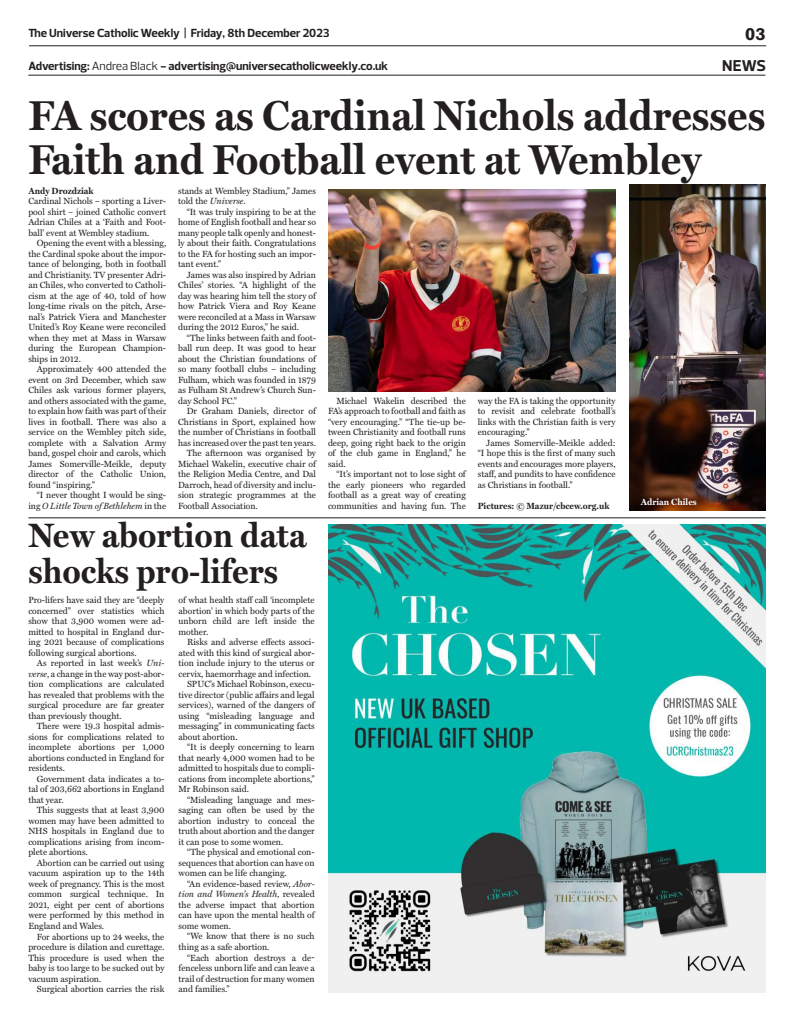
<style>
.page{position:relative;width:808px;height:1021px;background:#fff}
.page>*{position:absolute;margin:0;border:0;box-sizing:border-box;transform-origin:0 0}
.t1{font:700 42px/44px "Miller Text";color:#231f20;scale:.95 1}
.t2{font:700 34px/36px "Miller Text";color:#231f20;scale:.95 1}
.t3{font:700 16px "Prelo";color:#231f20}
.t4{font:700 16px "Rockwell";color:#231f20}
.t5{font:700 12px "Prelo";color:#231f20}
.t6{font:9px/10.5px "Miller Text";color:#231f20;text-align:justify}
.t7{font:700 9px "Miller Text";color:#231f20}
.t8{font:italic 9px "Miller Text";color:#231f20}
.t9{font:700 9px "Miller Text";color:#fff}
.s1{font-weight:400}
.s2{font-style:italic}
.s3{font-style:normal}
</style>
<div class="page">
<hr style="left:29px;top:46px;width:737px;height:1px;background:#231f20">
<hr style="left:28px;top:75px;width:737px;height:1px;background:#231f20">
<img style="left:329px;top:524px;width:436px;height:468px">
<img style="left:329px;top:189px;width:286px;height:202px">
<img style="left:629px;top:184px;width:136px;height:326px">
<hr style="left:28px;top:517px;width:737px;height:1px;background:#231f20">
<h3 class="t5" style="left:28px;top:26px;width:303px">The Universe Catholic Weekly | Friday, 8th December 2023</h3>
<h3 class="t4" style="left:745px;top:24px;width:22px">03</h3>
<h3 class="t5" style="left:28px;top:59px;width:361px">Advertising: <span class="s1">Andrea Black</span> - advertising@universecatholicweekly.co.uk</h3>
<h3 class="t3" style="left:722px;top:56px;width:46px">NEWS</h3>
<h1 class="t1" style="left:28px;top:91px;width:777px">FA scores as Cardinal Nichols addresses<br>Faith and Football event at Wembley</h1>
<p class="t7" style="left:28px;top:183px;width:67px">Andy Drozdziak</p>
<p class="t6" style="left:28px;top:195px;width:139px">Cardinal Nichols – sporting a Liver&shy;pool shirt – joined Catholic convert Adrian Chiles at a ‘Faith and Foot&shy;ball’ event at Wembley stadium.</p>
<p class="t6" style="left:28px;top:237px;width:139px;text-indent:9px">Opening the event with a blessing, the Cardinal spoke about the impor&shy;tance of belonging, both in football and Christianity. TV presenter Adri&shy;an Chiles, who converted to Catholi&shy;cism at the age of 40, told of how long-time rivals on the pitch, Arse&shy;nal’s Patrick Viera and Manchester United’s Roy Keane were reconciled when they met at Mass in Warsaw during the European Champion&shy;ships in 2012.</p>
<p class="t6" style="left:28px;top:363px;width:139px;text-indent:9px">Approximately 400 attended the event on 3rd December, which saw Chiles ask various former players, and others associated with the game, to explain how faith was part of their lives in football. There was also a service on the Wembley pitch side, complete with a Salvation Army band, gospel choir and carols, which James Somerville-Meikle, deputy director of the Catholic Union, found “inspiring.”</p>
<p class="t6" style="left:28px;top:489px;width:139px;text-align:right">“I never thought I would be sing&shy;ing <span class="s2">O Little Town of Bethlehem</span> in the</p>
<p class="t6" style="left:178px;top:185px;width:139px">stands at Wembley Stadium,” James told the <span class="s2">Universe</span>.</p>
<p class="t6" style="left:178px;top:206px;width:139px;text-indent:9px">“It was truly inspiring to be at the home of English football and hear so many people talk openly and honest&shy;ly about their faith. Congratulations to the FA for hosting such an impor&shy;tant event.”</p>
<p class="t6" style="left:178px;top:269px;width:139px;text-indent:9px">James was also inspired by Adrian Chiles’ stories. “A highlight of the day was hearing him tell the story of how Patrick Viera and Roy Keane were reconciled at a Mass in Warsaw during the 2012 Euros,” he said.</p>
<p class="t6" style="left:178px;top:332px;width:139px;text-indent:9px">“The links between faith and foot&shy;ball run deep. It was good to hear about the Christian foundations of so many football clubs – including Fulham, which was founded in 1879 as Fulham St Andrew’s Church Sun&shy;day School FC.”</p>
<p class="t6" style="left:187px;top:405px;width:131px">Dr Graham Daniels, director of</p>
<p class="t6" style="left:178px;top:416px;width:139px">Christians in Sport, explained how</p>
<p class="t6" style="left:178px;top:426px;width:139px">the number of Christians in football</p>
<p class="t6" style="left:178px;top:437px;width:139px">has increased over the past ten years.</p>
<p class="t6" style="left:187px;top:447px;width:131px">The afternoon was organised by</p>
<p class="t6" style="left:178px;top:458px;width:139px">Michael Wakelin, executive chair of</p>
<p class="t6" style="left:178px;top:468px;width:139px">the Religion Media Centre, and Dal</p>
<p class="t6" style="left:178px;top:479px;width:139px">Darroch, head of diversity and inclu-</p>
<p class="t6" style="left:178px;top:489px;width:139px">sion strategic programmes at the</p>
<p class="t6" style="left:178px;top:500px;width:81px">Football Association.</p>
<h2 class="t2" style="left:28px;top:516px;width:294px">New abortion data shocks pro-lifers</h2>
<p class="t6" style="left:28px;top:594px;width:138px">Pro-lifers have said they are “deeply concerned” over statistics which show that 3,900 women were ad&shy;mitted to hospital in England dur&shy;ing 2021 because of complications following surgical abortions.</p>
<p class="t6" style="left:28px;top:657px;width:138px;text-indent:9px">As reported in last week’s <span class="s2">Uni&shy;verse</span>, a change in the way post-abor&shy;tion complications are calculated has revealed that problems with the surgical procedure are far greater than previously thought.</p>
<p class="t6" style="left:28px;top:720px;width:138px;text-indent:9px">There were 19.3 hospital admis&shy;sions for complications related to incomplete abortions per 1,000 abortions conducted in England for residents.</p>
<p class="t6" style="left:28px;top:773px;width:138px;text-indent:9px">Government data indicates a to&shy;tal of 203,662 abortions in England that year.</p>
<p class="t6" style="left:28px;top:804px;width:138px;text-indent:9px">This suggests that at least 3,900 women may have been admitted to NHS hospitals in England due to complications arising from incom&shy;plete abortions.</p>
<p class="t6" style="left:28px;top:857px;width:138px;text-indent:9px">Abortion can be carried out using vacuum aspiration up to the 14th week of pregnancy. This is the most common surgical technique. In 2021, eight per cent of abortions were performed by this method in England and Wales.</p>
<p class="t6" style="left:28px;top:930px;width:138px;text-indent:9px">For abortions up to 24 weeks, the procedure is dilation and curettage.<br>This procedure is used when the baby is too large to be sucked out by vacuum aspiration.</p>
<p class="t6" style="left:37px;top:983px;width:129px">Surgical abortion carries the risk</p>
<p class="t6" style="left:179px;top:594px;width:138px">of what health staff call ‘incomplete abortion’ in which body parts of the unborn child are left inside the mother.</p>
<p class="t6" style="left:187px;top:636px;width:129px">Risks and adverse effects associ-</p>
<p class="t6" style="left:179px;top:647px;width:138px">ated with this kind of surgical abor-</p>
<p class="t6" style="left:179px;top:657px;width:138px">tion include injury to the uterus or</p>
<p class="t6" style="left:179px;top:668px;width:134px">cervix, haemorrhage and infection.</p>
<p class="t6" style="left:187px;top:678px;width:129px">SPUC’s Michael Robinson, execu-</p>
<p class="t6" style="left:179px;top:689px;width:138px">tive director (public affairs and legal</p>
<p class="t6" style="left:179px;top:699px;width:138px">services), warned of the dangers of</p>
<p class="t6" style="left:179px;top:710px;width:138px">using “misleading language and</p>
<p class="t6" style="left:179px;top:720px;width:138px">messaging” in communicating facts</p>
<p class="t6" style="left:179px;top:731px;width:60px">about abortion.</p>
<p class="t6" style="left:187px;top:741px;width:129px">“It is deeply concerning to learn</p>
<p class="t6" style="left:179px;top:752px;width:138px">that nearly 4,000 women had to be</p>
<p class="t6" style="left:179px;top:762px;width:138px">admitted to hospitals due to compli-</p>
<p class="t6" style="left:179px;top:773px;width:138px">cations from incomplete abortions,”</p>
<p class="t6" style="left:179px;top:783px;width:72px">Mr Robinson said.</p>
<p class="t6" style="left:187px;top:794px;width:129px">“Misleading language and mes-</p>
<p class="t6" style="left:179px;top:804px;width:138px">saging can often be used by the</p>
<p class="t6" style="left:179px;top:815px;width:138px">abortion industry to conceal the</p>
<p class="t6" style="left:179px;top:825px;width:138px">truth about abortion and the danger</p>
<p class="t6" style="left:179px;top:836px;width:106px">it can pose to some women.</p>
<p class="t6" style="left:187px;top:846px;width:129px">“The physical and emotional con-</p>
<p class="t6" style="left:179px;top:857px;width:138px">sequences that abortion can have on</p>
<p class="t6" style="left:179px;top:867px;width:110px">women can be life changing.</p>
<p class="t6" style="left:187px;top:878px;width:129px">“An evidence-based review, <span class="s2">Abor-</span></p>
<p class="t8" style="left:179px;top:887px;width:138px">tion and Women’s Health, <span class="s3">revealed</span></p>
<p class="t6" style="left:179px;top:899px;width:138px">the adverse impact that abortion</p>
<p class="t6" style="left:179px;top:909px;width:138px">can have upon the mental health of</p>
<p class="t6" style="left:179px;top:920px;width:54px">some women.</p>
<p class="t6" style="left:187px;top:930px;width:129px">“We know that there is no such</p>
<p class="t6" style="left:179px;top:941px;width:92px">thing as a safe abortion.</p>
<p class="t6" style="left:187px;top:951px;width:129px">“Each abortion destroys a de-</p>
<p class="t6" style="left:179px;top:962px;width:138px">fenceless unborn life and can leave a</p>
<p class="t6" style="left:179px;top:972px;width:138px">trail of destruction for many women</p>
<p class="t6" style="left:179px;top:983px;width:53px">and families.”</p>
<p class="t6" style="left:328px;top:395px;width:139px;text-indent:9px">Michael Wakelin described the FA’s approach to football and faith as “very encouraging.” “The tie-up be&shy;tween Christianity and football runs deep, going right back to the origin of the club game in England,” he said.</p>
<p class="t6" style="left:328px;top:468px;width:139px;text-indent:9px">“It’s important not to lose sight of the early pioneers who regarded football as a great way of creating communities and having fun. The</p>
<p class="t6" style="left:478px;top:395px;width:139px">way the FA is taking the opportunity to revisit and celebrate football’s links with the Christian faith is very encouraging.”</p>
<p class="t6" style="left:478px;top:437px;width:139px;text-indent:9px">James Somerville-Meikle added: “I hope this is the first of many such events and encourages more players, staff, and pundits to have confidence as Christians in football.”</p>
<p class="t7" style="left:478px;top:498px;width:133px">Pictures: © Mazur/cbcew.org.uk</p>
<p class="t9" style="left:641px;top:495px;width:57px">Adrian Chiles</p>
</div>
